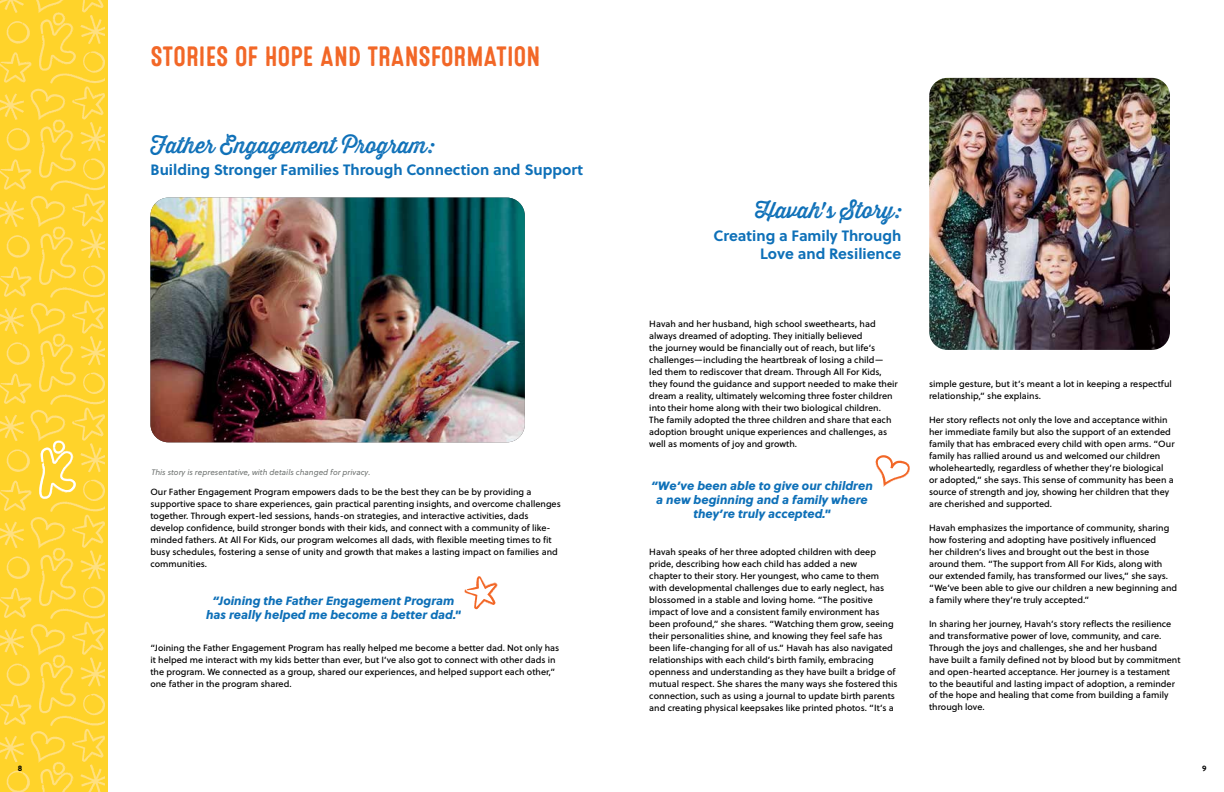
<style>
.page{position:relative;width:1224px;height:792px;background:#fff}
.page>*{position:absolute;margin:0;border:0;box-sizing:border-box;transform-origin:0 0}
.t1{font:28px "Microbrew One";letter-spacing:-.02em;color:#f26727}
.t2{font:22px "Thirsty Rough Reg One";color:#0e70b8}
.t3{font:700 15px/18px "Soleil";color:#0e70b8;text-align:right}
.t4{font:italic 12px/14px "Soleil Xb";color:#0e70b8;text-align:center}
.t5{font:9px/12px "Soleil Bk";color:#000}
.t6{font:italic 8px "Soleil";color:#707472}
.t7{font:700 8px "Soleil";color:#000}
</style>
<div class="page">
<div style="left:0;top:0;width:108px;height:792px;background:#ffd32a"></div>
<svg style="left:464px;top:576px;width:33px;height:33px"></svg>
<img style="left:929px;top:78px;width:241px;height:272px">
<img style="left:150px;top:198px;width:375px;height:244px">
<svg style="left:876px;top:455px;width:34px;height:32px"></svg>
<img style="left:0;top:0;width:105px;height:792px">
<svg style="left:39px;top:440px;width:37px;height:59px"></svg>
<h1 class="t1" style="left:150px;top:40px;width:392px">STORIES OF HOPE AND TRANSFORMATION</h1>
<h2 class="t2" style="left:150px;top:129px;width:285px">Father Engagement Program:</h2>
<h3 class="t3" style="left:150px;top:160px;width:434px">Building Stronger Families Through Connection and Support</h3>
<p class="t6" style="left:151px;top:466px;width:220px">This story is representative, with details changed for privacy.</p>
<p class="t5" style="left:150px;top:485px;width:412px">Our Father Engagement Program empowers dads to be the best they can be by providing a supportive space to share experiences, gain practical parenting insights, and overcome challenges together. Through expert-led sessions, hands-on strategies, and interactive activities, dads develop confidence, build stronger bonds with their kids, and connect with a community of like&shy;minded fathers. At All For Kids, our program welcomes all dads, with flexible meeting times to fit busy schedules, fostering a sense of unity and growth that makes a lasting impact on families and communities.</p>
<h3 class="t4" style="left:206px;top:593px;width:257px">“Joining the Father Engagement Program has really helped me become a better dad."</h3>
<p class="t5" style="left:150px;top:641px;width:410px">“Joining the Father Engagement Program has really helped me become a better dad. Not only has it helped me interact with my kids better than ever, but I’ve also got to connect with other dads in the program. We connected as a group, shared our experiences, and helped support each other,” one father in the program shared.</p>
<h2 class="t2" style="left:755px;top:194px;width:148px">Havah's Story:</h2>
<h3 class="t3" style="left:713px;top:226px;width:189px">Creating a Family Through<br>Love and Resilience</h3>
<p class="t5" style="left:649px;top:317px;width:250px">Havah and her husband, high school sweethearts, had always dreamed of adopting. They initially believed<br>the journey would be financially out of reach, but life’s challenges—including the heartbreak of losing a child— led them to rediscover that dream. Through All For Kids, they found the guidance and support needed to make their dream a reality, ultimately welcoming three foster children into their home along with their two biological children.<br>The family adopted the three children and share that each adoption brought unique experiences and challenges, as well as moments of joy and growth.</p>
<h3 class="t4" style="left:651px;top:478px;width:223px">“We’ve been able to give our children a new beginning and a family where they’re truly accepted."</h3>
<p class="t5" style="left:649px;top:545px;width:250px">Havah speaks of her three adopted children with deep pride, describing how each child has added a new<br>chapter to their story. Her youngest, who came to them with developmental challenges due to early neglect, has blossomed in a stable and loving home. “The positive impact of love and a consistent family environment has been profound,” she shares. “Watching them grow, seeing their personalities shine, and knowing they feel safe has been life-changing for all of us.” Havah has also navigated relationships with each child’s birth family, embracing openness and understanding as they have built a bridge of mutual respect. She shares the many ways she fostered this connection, such as using a journal to update birth parents and creating physical keepsakes like printed photos. “It’s a</p>
<p class="t5" style="left:929px;top:377px;width:244px">simple gesture, but it’s meant a lot in keeping a respectful relationship,” she explains.</p>
<p class="t5" style="left:929px;top:413px;width:247px">Her story reflects not only the love and acceptance within her immediate family but also the support of an extended family that has embraced every child with open arms. “Our family has rallied around us and welcomed our children wholeheartedly, regardless of whether they’re biological<br>or adopted,” she says. This sense of community has been a source of strength and joy, showing her children that they are cherished and supported.</p>
<p class="t5" style="left:929px;top:521px;width:250px">Havah emphasizes the importance of community, sharing how fostering and adopting have positively influenced<br>her children’s lives and brought out the best in those around them. “The support from All For Kids, along with our extended family, has transformed our lives,” she says. “We’ve been able to give our children a new beginning and a family where they’re truly accepted.”</p>
<p class="t5" style="left:929px;top:617px;width:253px">In sharing her journey, Havah’s story reflects the resilience and transformative power of love, community, and care.<br>Through the joys and challenges, she and her husband<br>have built a family defined not by blood but by commitment and open-hearted acceptance. Her journey is a testament to the beautiful and lasting impact of adoption, a reminder of the hope and healing that come from building a family through love.</p>
<p class="t7" style="left:18px;top:762px;width:6px">8</p>
<p class="t7" style="left:1202px;top:762px;width:6px">9</p>
</div>
